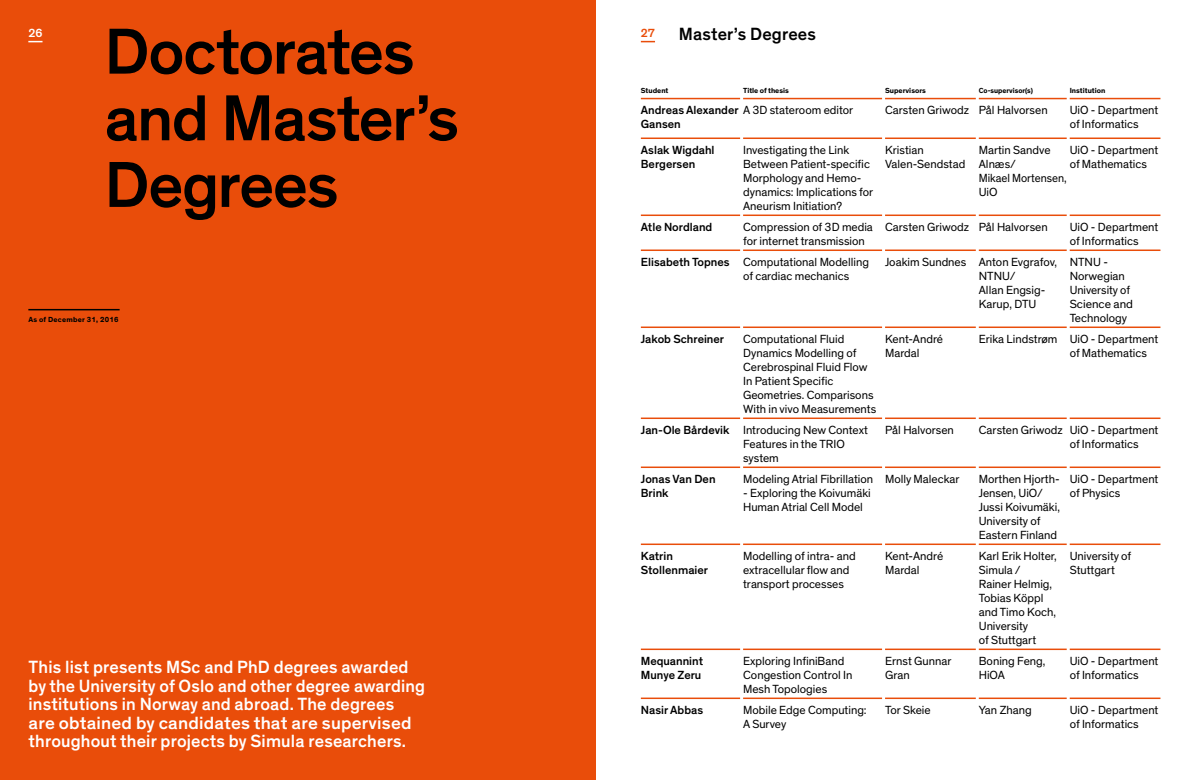
<style>
.page{position:relative;width:1191px;height:780px;background:#fff}
.page>*{position:absolute;margin:0;border:0;box-sizing:border-box;transform-origin:0 0}
.t1{font:500 66px/66.6px "Theinhardt";letter-spacing:-.02em;color:#000}
.t2{font:500 18px/18.5px "Theinhardt";letter-spacing:.01em;color:#fff}
.t3{font:500 18px "Theinhardt";letter-spacing:.01em;color:#000}
.t4{font:12px/14px "Theinhardt";color:#000}
.t5{font:500 12px/14px "Theinhardt";color:#000}
.t6{font:500 12px "Theinhardt";color:#fff}
.t7{font:500 12px "Theinhardt";color:#e94d0a}
.t8{font:700 7.5px "Theinhardt";color:#000}
.t9{font:700 7.5px "Theinhardt";letter-spacing:.03em;color:#000}
.t10{font:700 7.5px "Theinhardt";color:#000;scale:.96 1}
.s1{font-weight:400}
.s2{font-weight:500}
</style>
<div class="page">
<div style="left:0;top:0;width:595px;height:780px;background:#e94d0a"></div>
<hr style="left:28px;top:309px;width:92px;height:1px;background:#000">
<hr style="left:641px;top:98px;width:99px;height:1px;background:#e94d0a">
<hr style="left:743px;top:98px;width:139px;height:1px;background:#e94d0a">
<hr style="left:885px;top:98px;width:90px;height:1px;background:#e94d0a">
<hr style="left:978px;top:98px;width:88px;height:1px;background:#e94d0a">
<hr style="left:1069px;top:98px;width:91px;height:1px;background:#e94d0a">
<hr style="left:641px;top:137px;width:99px;height:2px;background:#e94d0a">
<hr style="left:743px;top:137px;width:139px;height:2px;background:#e94d0a">
<hr style="left:885px;top:137px;width:90px;height:2px;background:#e94d0a">
<hr style="left:978px;top:137px;width:88px;height:2px;background:#e94d0a">
<hr style="left:1069px;top:137px;width:91px;height:2px;background:#e94d0a">
<hr style="left:641px;top:214px;width:99px;height:2px;background:#e94d0a">
<hr style="left:743px;top:214px;width:139px;height:2px;background:#e94d0a">
<hr style="left:885px;top:214px;width:90px;height:2px;background:#e94d0a">
<hr style="left:978px;top:214px;width:88px;height:2px;background:#e94d0a">
<hr style="left:1069px;top:214px;width:91px;height:2px;background:#e94d0a">
<hr style="left:641px;top:249px;width:99px;height:2px;background:#e94d0a">
<hr style="left:743px;top:249px;width:139px;height:2px;background:#e94d0a">
<hr style="left:885px;top:249px;width:90px;height:2px;background:#e94d0a">
<hr style="left:978px;top:249px;width:88px;height:2px;background:#e94d0a">
<hr style="left:1069px;top:249px;width:91px;height:2px;background:#e94d0a">
<hr style="left:641px;top:326px;width:99px;height:2px;background:#e94d0a">
<hr style="left:743px;top:326px;width:139px;height:2px;background:#e94d0a">
<hr style="left:885px;top:326px;width:90px;height:2px;background:#e94d0a">
<hr style="left:978px;top:326px;width:88px;height:2px;background:#e94d0a">
<hr style="left:1069px;top:326px;width:91px;height:2px;background:#e94d0a">
<hr style="left:641px;top:417px;width:99px;height:2px;background:#e94d0a">
<hr style="left:743px;top:417px;width:139px;height:2px;background:#e94d0a">
<hr style="left:885px;top:417px;width:90px;height:2px;background:#e94d0a">
<hr style="left:978px;top:417px;width:88px;height:2px;background:#e94d0a">
<hr style="left:1069px;top:417px;width:91px;height:2px;background:#e94d0a">
<hr style="left:641px;top:466px;width:99px;height:2px;background:#e94d0a">
<hr style="left:743px;top:466px;width:139px;height:2px;background:#e94d0a">
<hr style="left:885px;top:466px;width:90px;height:2px;background:#e94d0a">
<hr style="left:978px;top:466px;width:88px;height:2px;background:#e94d0a">
<hr style="left:1069px;top:466px;width:91px;height:2px;background:#e94d0a">
<hr style="left:641px;top:543px;width:99px;height:2px;background:#e94d0a">
<hr style="left:743px;top:543px;width:139px;height:2px;background:#e94d0a">
<hr style="left:885px;top:543px;width:90px;height:2px;background:#e94d0a">
<hr style="left:978px;top:543px;width:88px;height:2px;background:#e94d0a">
<hr style="left:1069px;top:543px;width:91px;height:2px;background:#e94d0a">
<hr style="left:641px;top:648px;width:99px;height:2px;background:#e94d0a">
<hr style="left:743px;top:648px;width:139px;height:2px;background:#e94d0a">
<hr style="left:885px;top:648px;width:90px;height:2px;background:#e94d0a">
<hr style="left:978px;top:648px;width:88px;height:2px;background:#e94d0a">
<hr style="left:1069px;top:648px;width:91px;height:2px;background:#e94d0a">
<hr style="left:641px;top:697px;width:99px;height:2px;background:#e94d0a">
<hr style="left:743px;top:697px;width:139px;height:2px;background:#e94d0a">
<hr style="left:885px;top:697px;width:90px;height:2px;background:#e94d0a">
<hr style="left:978px;top:697px;width:88px;height:2px;background:#e94d0a">
<hr style="left:1069px;top:697px;width:91px;height:2px;background:#e94d0a">
<svg style="left:641px;top:41px;width:14px;height:1px"></svg>
<svg style="left:28px;top:41px;width:15px;height:1px"></svg>
<p class="t6" style="left:28px;top:25px;width:16px">26</p>
<p class="t7" style="left:641px;top:25px;width:16px">27</p>
<h2 class="t3" style="left:679px;top:24px;width:139px">Master’s Degrees</h2>
<h1 class="t1" style="left:104px;top:19px;width:356px">Doctorates and Master’s<br>Degrees</h1>
<p class="t8" style="left:641px;top:86px;width:29px">Student</p>
<p class="t8" style="left:743px;top:86px;width:47px">Title of thesis</p>
<p class="t8" style="left:885px;top:86px;width:42px">Supervisors</p>
<p class="t10" style="left:978px;top:86px;width:58px">Co-supervisor(s)</p>
<p class="t8" style="left:1069px;top:86px;width:37px">Institution</p>
<p class="t5" style="left:641px;top:103px;width:214px">Andreas Alexander <span class="s1">A 3D stateroom editor<br></span>Gansen</p>
<p class="t4" style="left:885px;top:103px;width:164px">Carsten Griwodz Pål Halvorsen</p>
<p class="t4" style="left:1069px;top:103px;width:90px">UiO - Department of Informatics</p>
<p class="t5" style="left:641px;top:143px;width:75px">Aslak Wigdahl<br>Bergersen</p>
<p class="t4" style="left:743px;top:143px;width:132px">Investigating the Link<br>Between Patient-specific<br>Morphology and Hemo&shy;dynamics: Implications for<br>Aneurism Initiation?</p>
<p class="t4" style="left:885px;top:143px;width:82px">Kristian<br>Valen-Sendstad</p>
<p class="t4" style="left:978px;top:143px;width:89px">Martin Sandve<br>Alnæs/<br>Mikael Mortensen,<br>UiO</p>
<p class="t4" style="left:1069px;top:143px;width:90px">UiO - Department of Mathematics</p>
<p class="t5" style="left:641px;top:220px;width:73px">Atle Nordland</p>
<p class="t4" style="left:743px;top:220px;width:131px">Compression of 3D media for internet transmission</p>
<p class="t4" style="left:885px;top:220px;width:164px">Carsten Griwodz Pål Halvorsen</p>
<p class="t4" style="left:1069px;top:220px;width:90px">UiO - Department of Informatics</p>
<p class="t4" style="left:743px;top:255px;width:127px;text-indent:-102px"><span class="s2">Elisabeth Topnes</span> Computational Modelling of cardiac mechanics</p>
<p class="t4" style="left:978px;top:255px;width:80px;text-indent:-94px">Joakim Sundnes Anton Evgrafov,<br>NTNU/<br>Allan Engsig-<br>Karup, DTU</p>
<p class="t4" style="left:1069px;top:255px;width:65px">NTNU -<br>Norwegian<br>University of<br>Science and<br>Technology</p>
<p class="t5" style="left:641px;top:332px;width:85px">Jakob Schreiner</p>
<p class="t4" style="left:743px;top:332px;width:135px">Computational Fluid<br>Dynamics Modelling of<br>Cerebrospinal Fluid Flow<br>In Patient Specific<br>Geometries. Comparisons<br>With in vivo Measurements</p>
<p class="t4" style="left:885px;top:332px;width:60px">Kent-André<br>Mardal</p>
<p class="t4" style="left:1069px;top:332px;width:90px;text-indent:-91px">Erika Lindstrøm UiO - Department of Mathematics</p>
<p class="t4" style="left:743px;top:423px;width:126px;text-indent:-102px"><span class="s2">Jan-Ole Bårdevik</span> Introducing New Context<br>Features in the TRIO system</p>
<p class="t4" style="left:885px;top:423px;width:70px">Pål Halvorsen</p>
<p class="t4" style="left:1069px;top:423px;width:90px;text-indent:-91px">Carsten Griwodz UiO - Department of Informatics</p>
<p class="t5" style="left:641px;top:471px;width:76px">Jonas Van Den<br>Brink</p>
<p class="t4" style="left:743px;top:472px;width:132px">Modeling Atrial Fibrillation</p>
<p class="t9" style="left:28px;top:314px;width:92px">As of December 31, 2016</p>
<p class="t4" style="left:885px;top:472px;width:76px">Molly Maleckar</p>
<p class="t4" style="left:978px;top:472px;width:83px">Morthen Hjorth-<br>Jensen, UiO/<br>Jussi Koivumäki,<br>University of<br>Eastern Finland</p>
<p class="t4" style="left:1069px;top:472px;width:90px">UiO - Department of Physics</p>
<p class="t4" style="left:743px;top:486px;width:129px">- Exploring the Koivumäki<br>Human Atrial Cell Model</p>
<p class="t2" style="left:29px;top:658px;width:398px">This list presents MSc and PhD degrees awarded by the University of Oslo and other degree awarding institutions in Norway and abroad. The degrees<br>are obtained by candidates that are supervised throughout their projects by Simula researchers.</p>
<p class="t5" style="left:641px;top:548px;width:69px">Katrin<br>Stollenmaier</p>
<p class="t4" style="left:743px;top:549px;width:114px">Modelling of intra- and extracellular flow and transport processes</p>
<p class="t4" style="left:885px;top:549px;width:60px">Kent-André<br>Mardal</p>
<p class="t4" style="left:978px;top:549px;width:79px">Karl Erik Holter,<br>Simula /<br>Rainer Helmig,<br>Tobias Köppl and Timo Koch,<br>University<br>of Stuttgart</p>
<p class="t4" style="left:1069px;top:549px;width:63px">University of<br>Stuttgart</p>
<p class="t5" style="left:641px;top:653px;width:64px">Mequannint<br>Munye Zeru</p>
<p class="t4" style="left:743px;top:654px;width:111px">Exploring InfiniBand<br>Congestion Control In<br>Mesh Topologies</p>
<p class="t4" style="left:885px;top:654px;width:68px">Ernst Gunnar<br>Gran</p>
<p class="t4" style="left:979px;top:654px;width:68px">Boning Feng,<br>HiOA</p>
<p class="t4" style="left:1069px;top:654px;width:90px">UiO - Department of Informatics</p>
<p class="t5" style="left:641px;top:702px;width:64px">Nasir Abbas</p>
<p class="t4" style="left:743px;top:703px;width:125px">Mobile Edge Computing:<br>A Survey</p>
<p class="t4" style="left:885px;top:703px;width:47px">Tor Skeie</p>
<p class="t4" style="left:979px;top:703px;width:54px">Yan Zhang</p>
<p class="t4" style="left:1069px;top:703px;width:90px">UiO - Department of Informatics</p>
</div>
